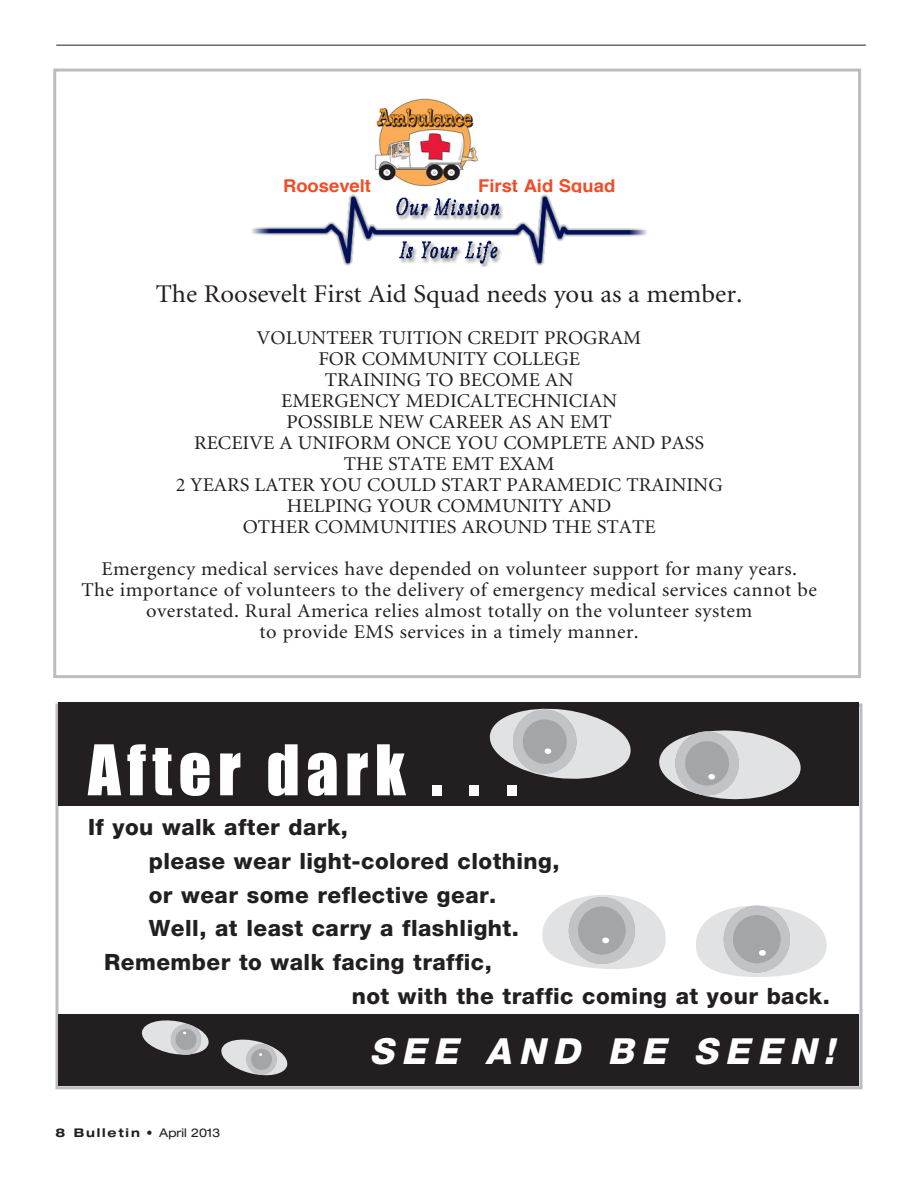
<style>
.page{position:relative;width:918px;height:1188px;background:#fff}
.page>*{position:absolute;margin:0;border:0;box-sizing:border-box;transform-origin:0 0}
.t1{font:64.5px "Impact";letter-spacing:.1em;color:#fff}
.t2{font:italic 800 36px "Helvetica Neue";color:#fff}
.t3{font:25.5px "Minion";color:#231f20;scale:1.04 1}
.t4{font:800 22.5px "Helvetica Neue";letter-spacing:.02em;color:#231f20}
.t5{font:19.5px/21px "Minion";color:#231f20;text-align:center;scale:1.04 1}
.t6{font:19.5px/21px "Minion";letter-spacing:.02em;color:#231f20;text-align:center;scale:1.04 1}
.t7{font:700 17.7px "Helvetica";color:#f04c27;scale:1.04 1}
.t8{font:700 expanded 12px "Helvetica Neue";letter-spacing:.15em;color:#231f20}
.s1{font-weight:400}
</style>
<div class="page">
<div style="left:58px;top:1015px;width:802px;height:71px;background:#231f20"></div>
<div style="left:58px;top:702px;width:802px;height:104px;background:#231f20"></div>
<div style="left:53px;top:69px;width:808px;height:609px;border:3px solid #bcbdc0"></div>
<img style="left:375px;top:98px;width:103px;height:89px">
<img style="left:252px;top:194px;width:395px;height:72px">
<svg style="left:659px;top:730px;width:142px;height:70px"></svg>
<div style="left:708px;top:774px;width:7px;height:6px;background:#fff;border-radius:50%"></div>
<svg style="left:489px;top:708px;width:142px;height:71px"></svg>
<div style="left:544px;top:748px;width:7px;height:6px;background:#fff;border-radius:50%"></div>
<svg style="left:141px;top:1020px;width:68px;height:35px"></svg>
<svg style="left:221px;top:1039px;width:67px;height:37px"></svg>
<svg style="left:696px;top:906px;width:131px;height:71px"></svg>
<svg style="left:728px;top:910px;width:57px;height:58px;background:#a8a9ad"></svg>
<div style="left:724px;top:906px;width:66px;height:67px;border:9px solid #c2c3c6;border-radius:50%"></div>
<div style="left:759px;top:950px;width:7px;height:6px;background:#fff;border-radius:50%"></div>
<svg style="left:542px;top:895px;width:124px;height:74px"></svg>
<div style="left:602px;top:937px;width:7px;height:6px;background:#fff;border-radius:50%"></div>
<hr style="left:56px;top:45px;width:810px;height:1px;background:#231f20">
<p class="t7" style="left:283px;top:169px;width:86px">Roosevelt</p>
<p class="t7" style="left:478px;top:169px;width:133px">First Aid Squad</p>
<h3 class="t3" style="left:156px;top:281px;width:566px">The Roosevelt First Aid Squad needs you as a member.</h3>
<p class="t5" style="left:176px;top:328px;width:527px">VOLUNTEER TUITION CREDIT PROGRAM<br>FOR COMMUNITY COLLEGE<br>TRAINING TO BECOME AN<br>EMERGENCY MEDICALTECHNICIAN<br>POSSIBLE NEW CAREER AS AN EMT<br>RECEIVE A UNIFORM ONCE YOU COMPLETE AND PASS<br>THE STATE EMT EXAM<br>2 YEARS LATER YOU COULD START PARAMEDIC TRAINING<br>HELPING YOUR COMMUNITY AND<br>OTHER COMMUNITIES AROUND THE STATE</p>
<p class="t6" style="left:81px;top:559px;width:709px">Emergency medical services have depended on volunteer support for many years.<br>The importance of volunteers to the delivery of emergency medical services cannot be overstated. Rural America relies almost totally on the volunteer system<br>to provide EMS services in a timely manner.</p>
<h1 class="t1" style="left:88px;top:730px;width:431px">After dark . . .</h1>
<p class="t4" style="left:88px;top:814px;width:261px">If you walk after dark,</p>
<p class="t4" style="left:149px;top:847px;width:412px">please wear light-colored clothing,</p>
<p class="t4" style="left:149px;top:881px;width:349px">or wear some reflective gear.</p>
<p class="t4" style="left:149px;top:915px;width:372px">Well, at least carry a flashlight.</p>
<p class="t4" style="left:104px;top:949px;width:389px">Remember to walk facing traffic,</p>
<p class="t4" style="left:352px;top:982px;width:480px">not with the traffic coming at your back.</p>
<p class="t8" style="left:56px;top:1125px;width:167px">8 Bulletin • <span class="s1">April 2013</span></p>
<h2 class="t2" style="left:369px;top:1030px;width:475px">SEE AND BE SEEN!</h2>
</div>
